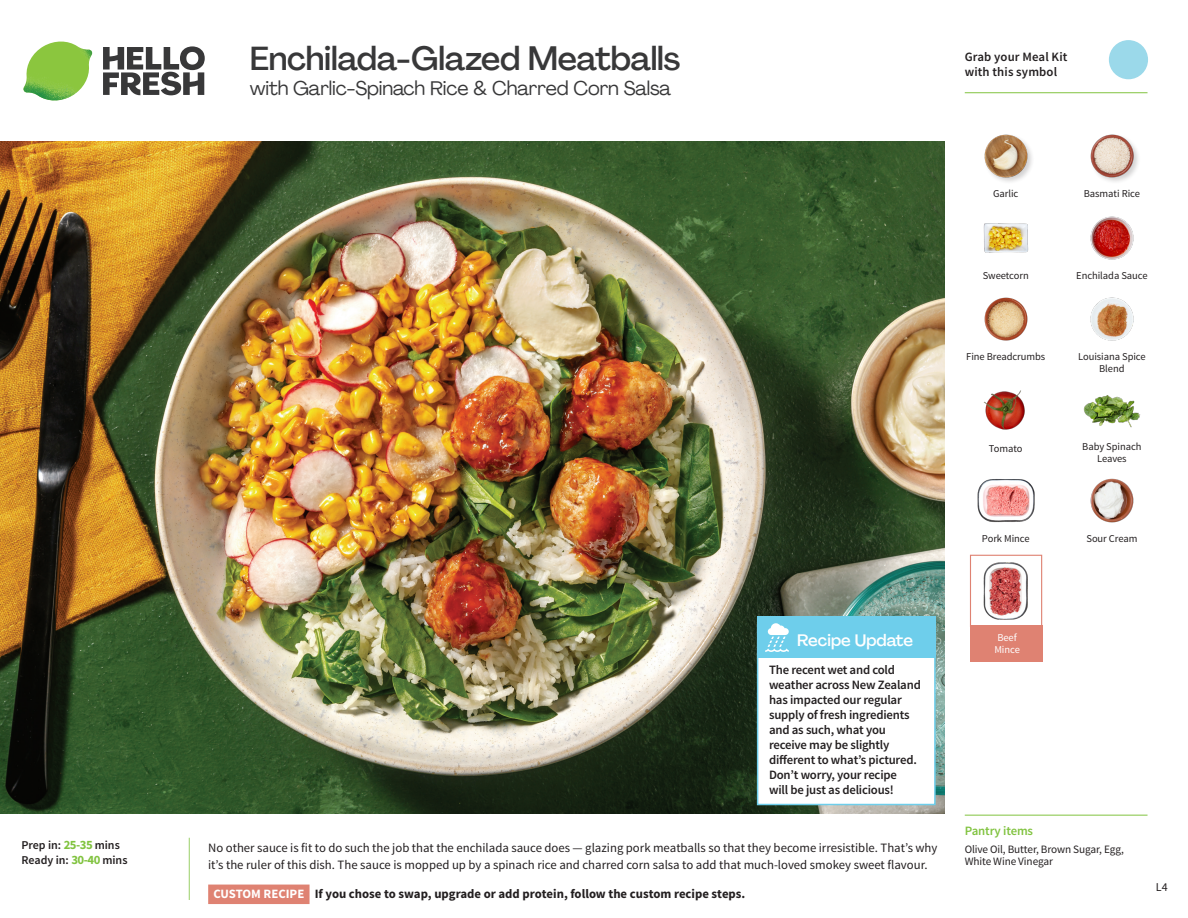
<style>
.page{position:relative;width:1188px;height:918px;background:#fff}
.page>*{position:absolute;margin:0;border:0;box-sizing:border-box;transform-origin:0 0}
._15_Titel_UK{font:500 33px "Agrandir";letter-spacing:-.01em;color:#383839}
._15_Titel_UK-2{font:19.5px "Agrandir";letter-spacing:-.01em;color:#383839}
.Steps_Text_AU{font:500 16.5px "Agrandir";color:#fff}
.Step_6_Text_AU{font:12.75px/16.5px "Source Sans Pro";color:#231f20}
.Steps_Text_AU-2{font:600 12.75px/15px "Source Sans Pro";letter-spacing:-.015em;color:#231f20}
.Step_6_Text_AU-2{font:700 12.75px "Source Sans Pro";color:#231f20}
.Steps_Text_AU-3{font:600 12.75px/15px "Source Sans Pro";letter-spacing:.01em;color:#231f20}
._04_Headers_Front{font:600 12.75px "Source Sans Pro";letter-spacing:-.01em;color:#81c340}
._04_Intro{font:600 12px "Source Sans Pro";color:#231f20}
.t1{font:12px "Source Sans Pro";color:#231f20}
._05_Pantry{font:11.25px/12px "Source Sans Pro";letter-spacing:-.01em;color:#231f20}
._18_FRONT_ingredient{font:10.5px/12px "Source Sans Pro";letter-spacing:-.005em;color:#231f20;text-align:center}
._18_FRONT_ingredient-2{font:10.5px/12px "Source Sans Pro";letter-spacing:-.005em;color:#fff}
.s1{font-weight:700;font-size:12.75px;color:#81c340}
.s2{color:#fff}
</style>
<div class="page">
<svg style="left:103px;top:46px;width:102px;height:49px"></svg>
<img style="left:23px;top:42px;width:69px;height:59px">
<img style="left:0;top:142px;width:945px;height:672px">
<svg style="left:188px;top:837px;width:122px;height:67px"></svg>
<div style="left:970px;top:555px;width:72px;height:72px;border:1px solid #df8272"></div>
<div style="left:970px;top:625px;width:72px;height:36px;background:#df8272"></div>
<img style="left:983px;top:562px;width:45px;height:58px">
<div style="left:757px;top:625px;width:179px;height:180px;background:#fff;border:2px solid #6eceeb"></div>
<div style="left:757px;top:617px;width:179px;height:41px;background:#6eceeb"></div>
<svg style="left:765px;top:623px;width:24px;height:29px"></svg>
<img style="left:1090px;top:297px;width:44px;height:44px">
<img style="left:1083px;top:395px;width:58px;height:33px">
<img style="left:983px;top:390px;width:42px;height:40px">
<img style="left:977px;top:479px;width:57px;height:44px">
<img style="left:984px;top:297px;width:44px;height:44px">
<img style="left:983px;top:223px;width:46px;height:30px">
<img style="left:1090px;top:216px;width:44px;height:44px">
<img style="left:984px;top:134px;width:48px;height:48px">
<img style="left:1090px;top:134px;width:48px;height:48px">
<img style="left:1090px;top:478px;width:44px;height:45px">
<hr style="left:965px;top:815px;width:183px;height:1px;background:#81c340">
<svg style="left:1091px;top:40px;width:57px;height:54px"></svg>
<hr style="left:965px;top:92px;width:183px;height:1px;background:#81c340">
<p class="_04_Intro" style="left:21px;top:837px;width:100px">Prep in: <span class="s1">25-35</span> mins</p>
<p class="_04_Intro" style="left:21px;top:852px;width:108px">Ready in: <span class="s1">30-40</span> mins</p>
<p class="_15_Titel_UK" style="left:250px;top:38px;width:432px">Enchilada-Glazed Meatballs</p>
<p class="_15_Titel_UK-2" style="left:250px;top:76px;width:423px">with Garlic-Spinach Rice &amp; Charred Corn Salsa</p>
<p class="Steps_Text_AU-3" style="left:965px;top:50px;width:104px">Grab your Meal Kit with this symbol</p>
<p class="_18_FRONT_ingredient" style="left:993px;top:188px;width:27px">Garlic</p>
<p class="_18_FRONT_ingredient" style="left:1084px;top:188px;width:58px">Basmati Rice</p>
<p class="_18_FRONT_ingredient" style="left:983px;top:270px;width:48px">Sweetcorn</p>
<p class="_18_FRONT_ingredient" style="left:1076px;top:270px;width:73px">Enchilada Sauce</p>
<p class="_18_FRONT_ingredient" style="left:966px;top:351px;width:81px">Fine Breadcrumbs</p>
<p class="_18_FRONT_ingredient" style="left:1078px;top:351px;width:69px">Louisiana Spice<br>Blend</p>
<p class="_18_FRONT_ingredient" style="left:989px;top:443px;width:35px">Tomato</p>
<p class="_18_FRONT_ingredient" style="left:1082px;top:441px;width:61px">Baby Spinach<br>Leaves</p>
<p class="_18_FRONT_ingredient" style="left:982px;top:532px;width:49px">Pork Mince</p>
<p class="_18_FRONT_ingredient" style="left:1086px;top:532px;width:52px">Sour Cream</p>
<p class="Steps_Text_AU" style="left:797px;top:630px;width:117px">Recipe Update</p>
<p class="Steps_Text_AU-2" style="left:769px;top:662px;width:153px">The recent wet and cold weather across New Zealand has impacted our regular supply of fresh ingredients and as such, what you receive may be slightly different to what’s pictured.<br>Don’t worry, your recipe<br>will be just as delicious!</p>
<p class="Step_6_Text_AU" style="left:208px;top:840px;width:731px">No other sauce is fit to do such the job that the enchilada sauce does — glazing pork meatballs so that they become irresistible. That’s why it’s the ruler of this dish. The sauce is mopped up by a spinach rice and charred corn salsa to add that much-loved smokey sweet flavour.</p>
<p class="Step_6_Text_AU-2" style="left:213px;top:886px;width:533px"><span class="s2">CUSTOM RECIPE</span> If you chose to swap, upgrade or add protein, follow the custom recipe steps.</p>
<p class="_18_FRONT_ingredient-2" style="left:994px;top:631px;width:27px">Beef<br>Mince</p>
<p class="_04_Headers_Front" style="left:965px;top:822px;width:70px">Pantry items</p>
<p class="_05_Pantry" style="left:965px;top:844px;width:161px">Olive Oil, Butter, Brown Sugar, Egg,<br>White Wine Vinegar</p>
<p class="t1" style="left:1156px;top:879px;width:13px">L4</p>
</div>
